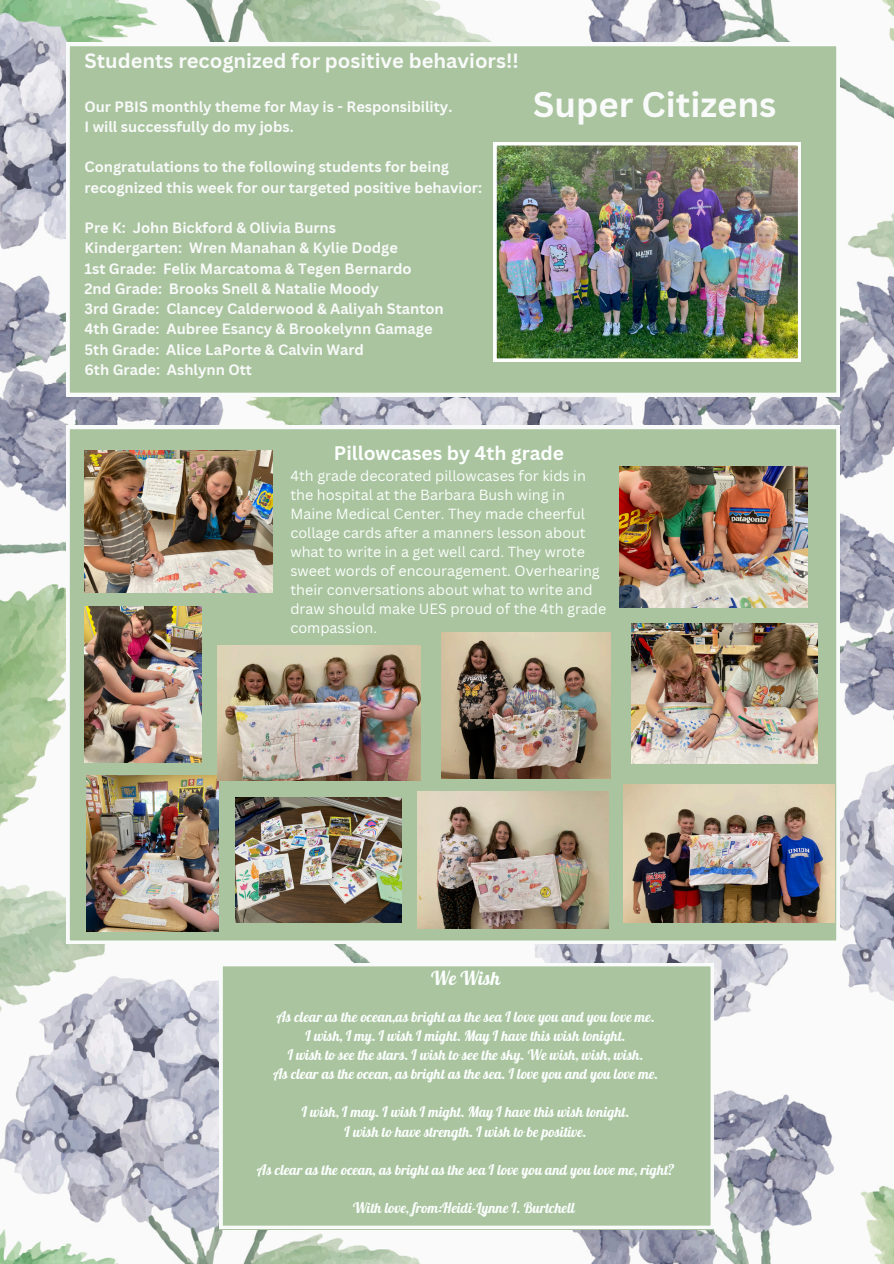
<style>
.page{position:relative;width:894px;height:1264px;background:#fff}
.page>*{position:absolute;margin:0;border:0;box-sizing:border-box;transform-origin:0 0}
.t1{font:700 34.65px "Canva Sans";color:#f9fafa}
.t2{font:700 20.1px "Canva Sans";color:#f9fafa}
.t3{font:700 19.05px "Canva Sans";color:#fcfffe}
.t4{font:18.75px "Lobster";color:#fcfffe}
.t5{font:700 14.55px/20.2px "Canva Sans";color:#f9fafa}
.t6{font:14.25px "Lobster";color:#fcfffe}
.t7{font:14.25px/19px "Canva Sans";color:#fcfffe}
</style>
<div class="page">
<img style="left:0;top:0;width:893px;height:1263px">
<div style="left:66px;top:43px;width:773px;height:353px;background:#a9c49e"></div>
<svg style="left:66px;top:426px;width:773px;height:517px;background:#adc5a2"></svg>
<img style="left:493px;top:142px;width:307px;height:219px">
<img style="left:84px;top:451px;width:188px;height:142px">
<img style="left:619px;top:466px;width:188px;height:141px">
<img style="left:84px;top:606px;width:117px;height:156px">
<img style="left:631px;top:623px;width:186px;height:140px">
<img style="left:441px;top:632px;width:169px;height:146px">
<img style="left:623px;top:784px;width:210px;height:138px">
<img style="left:235px;top:797px;width:167px;height:125px">
<img style="left:418px;top:791px;width:190px;height:137px">
<img style="left:86px;top:775px;width:133px;height:156px">
<img style="left:217px;top:645px;width:203px;height:135px">
<div style="left:219px;top:963px;width:494px;height:265px;background:#a9c49e"></div>
<p class="t2" style="left:84px;top:46px;width:435px">Students recognized for positive behaviors!!</p>
<p class="t5" style="left:84px;top:96px;width:369px">Our PBIS monthly theme for May is - Responsibility.<br>I will successfully do my jobs.</p>
<p class="t5" style="left:84px;top:157px;width:399px">Congratulations to the following students for being recognized this week for our targeted positive behavior:</p>
<p class="t5" style="left:84px;top:217px;width:361px">Pre K: John Bickford &amp; Olivia Burns<br>Kindergarten: Wren Manahan &amp; Kylie Dodge<br>1st Grade: Felix Marcatoma &amp; Tegen Bernardo<br>2nd Grade: Brooks Snell &amp; Natalie Moody<br>3rd Grade: Clancey Calderwood &amp; Aaliyah Stanton 4th Grade: Aubree Esancy &amp; Brookelynn Gamage 5th Grade: Alice LaPorte &amp; Calvin Ward</p>
<p class="t5" style="left:84px;top:359px;width:169px">6th Grade: Ashlynn Ott</p>
<p class="t1" style="left:533px;top:80px;width:244px">Super Citizens</p>
<p class="t3" style="left:334px;top:440px;width:232px">Pillowcases by 4th grade</p>
<h3 class="t7" style="left:290px;top:465px;width:317px">4th grade decorated pillowcases for kids in the hospital at the Barbara Bush wing in Maine Medical Center. They made cheerful collage cards after a manners lesson about what to write in a get well card. They wrote sweet words of encouragement. Overhearing their conversations about what to write and draw should make UES proud of the 4th grade compassion.</h3>
<p class="t4" style="left:431px;top:965px;width:71px">We Wish</p>
<p class="t6" style="left:276px;top:1007px;width:380px">As clear as the ocean,as bright as the sea I love you and you love me.</p>
<p class="t6" style="left:305px;top:1026px;width:321px">I wish, I my. I wish I might. May I have this wish tonight.</p>
<p class="t6" style="left:288px;top:1045px;width:357px">I wish to see the stars. I wish to see the sky. We wish, wish, wish.</p>
<p class="t6" style="left:273px;top:1064px;width:386px">As clear as the ocean, as bright as the sea. I love you and you love me.</p>
<p class="t6" style="left:302px;top:1103px;width:329px">I wish, I may. I wish I might. May I have this wish tonight.</p>
<p class="t6" style="left:344px;top:1122px;width:243px">I wish to have strength. I wish to be positive.</p>
<p class="t6" style="left:257px;top:1160px;width:419px">As clear as the ocean, as bright as the sea I love you and you love me, right?</p>
<p class="t6" style="left:353px;top:1198px;width:223px">With love, from:Heidi-Lynne I. Burtchell</p>
</div>
